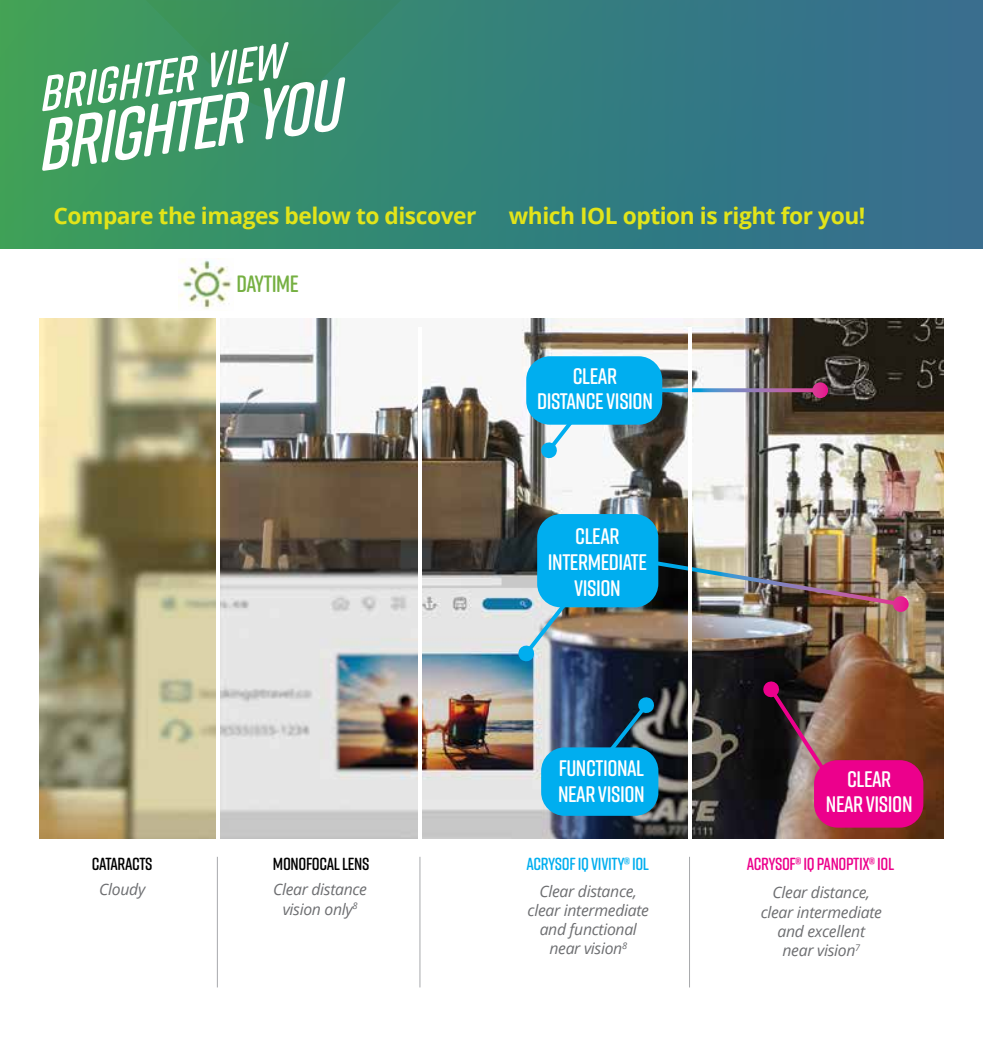
<style>
.page{position:relative;width:983px;height:1042px;background:#fff}
.page>*{position:absolute;margin:0;border:0;box-sizing:border-box;transform-origin:0 0}
.t1{font:italic 600 72.8px "Rift Soft";color:#fff}
.t2{font:italic 600 49.35px "Rift Soft";color:#fff}
.t3{font:600 23.62px "Rift Soft";letter-spacing:-.02em;color:#76b043}
.t4{font:700 22.75px "Open Sans";letter-spacing:-.02em;color:#e2e41a}
.t5{font:600 22.4px/25.6px "Rift Soft";letter-spacing:-.02em;color:#fff;text-align:center}
.t6{font:600 17.5px "Rift Soft";letter-spacing:-.02em;color:#000}
.t7{font:600 17.5px "Rift Soft";letter-spacing:-.02em;color:#ec008c}
.t8{font:600 17.5px "Rift Soft";letter-spacing:-.02em;color:#00aeef}
.t9{font:italic 15.75px/19.2px "Open Sans";letter-spacing:-.02em;color:#6d6e71;text-align:center}
</style>
<div class="page">
<div style="left:0;top:0;width:982px;height:347px;background:linear-gradient(to right,#3b9e5b,#326a94)"></div>
<div style="left:0;top:257px;width:982px;height:581px;background:#fff"></div>
<svg style="left:123px;top:0;width:319px;height:113px;background:#398d66"></svg>
<div style="left:0;top:249px;width:982px;height:74px;background:#fff"></div>
<img style="left:40px;top:318px;width:903px;height:520px">
<img style="left:517px;top:560px;width:84px;height:102px">
<svg style="left:594px;top:696px;width:61px;height:62px;background:#284257"></svg>
<svg style="left:540px;top:423px;width:60px;height:36px"></svg>
<svg style="left:762px;top:680px;width:84px;height:120px;background:#614647"></svg>
<div style="left:541px;top:747px;width:117px;height:69px;background:#00aeef;border-radius:24px"></div>
<div style="left:537px;top:514px;width:121px;height:93px;background:#00aeef;border-radius:24px"></div>
<div style="left:526px;top:356px;width:136px;height:69px;background:#00aeef;border-radius:24px"></div>
<div style="left:813px;top:760px;width:110px;height:67px;background:#ec008c;border-radius:24px"></div>
<hr style="left:689px;top:857px;width:1px;height:130px;background:#a7a9ac">
<hr style="left:217px;top:857px;width:1px;height:130px;background:#a7a9ac">
<hr style="left:419px;top:857px;width:1px;height:130px;background:#a7a9ac">
<img style="left:179px;top:258px;width:53px;height:51px">
<hr style="left:216px;top:315px;width:3px;height:528px;background:#fff">
<hr style="left:418px;top:327px;width:4px;height:529px;background:#fff">
<svg style="left:662px;top:388px;width:150px;height:4px"></svg>
<svg style="left:812px;top:382px;width:15px;height:16px"></svg>
<img style="left:650px;top:558px;width:259px;height:54px">
<hr style="left:688px;top:327px;width:3px;height:529px;background:#fff">
<h2 class="t2" style="left:34px;top:60px;width:248px;rotate:-8deg">brighter view</h2>
<h1 class="t1" style="left:30px;top:95px;width:307px;rotate:-8deg">brighter you</h1>
<h3 class="t4" style="left:53px;top:200px;width:424px">Compare the images below to discover</h3>
<h3 class="t4" style="left:508px;top:200px;width:358px">which IOL option is right for you!</h3>
<h3 class="t3" style="left:236px;top:267px;width:64px">DAYTIME</h3>
<h3 class="t5" style="left:537px;top:363px;width:117px">CLEAR<br>DISTANCE VISION</h3>
<h3 class="t5" style="left:547px;top:523px;width:101px">CLEAR<br>INTERMEDIATE<br>VISION</h3>
<h3 class="t5" style="left:558px;top:755px;width:88px;text-align:left">FUNCTIONAL<br>NEAR VISION</h3>
<h3 class="t5" style="left:825px;top:765px;width:88px">CLEAR<br>NEAR VISION</h3>
<p class="t6" style="left:92px;top:852px;width:62px">CATARACTS</p>
<p class="t6" style="left:273px;top:852px;width:98px">MONOFOCAL LENS</p>
<p class="t8" style="left:526px;top:852px;width:124px">ACRYSOF IQ VIVITY® IOL</p>
<p class="t7" style="left:746px;top:852px;width:149px">ACRYSOF® IQ PANOPTIX® IOL</p>
<p class="t9" style="left:99px;top:879px;width:47px">Cloudy</p>
<p class="t9" style="left:273px;top:879px;width:95px">Clear distance vision only<sup>8</sup></p>
<p class="t9" style="left:527px;top:881px;width:123px">Clear distance, clear intermediate and functional near vision<sup>8</sup></p>
<p class="t9" style="left:760px;top:882px;width:123px">Clear distance, clear intermediate and excellent near vision<sup>7</sup></p>
</div>
